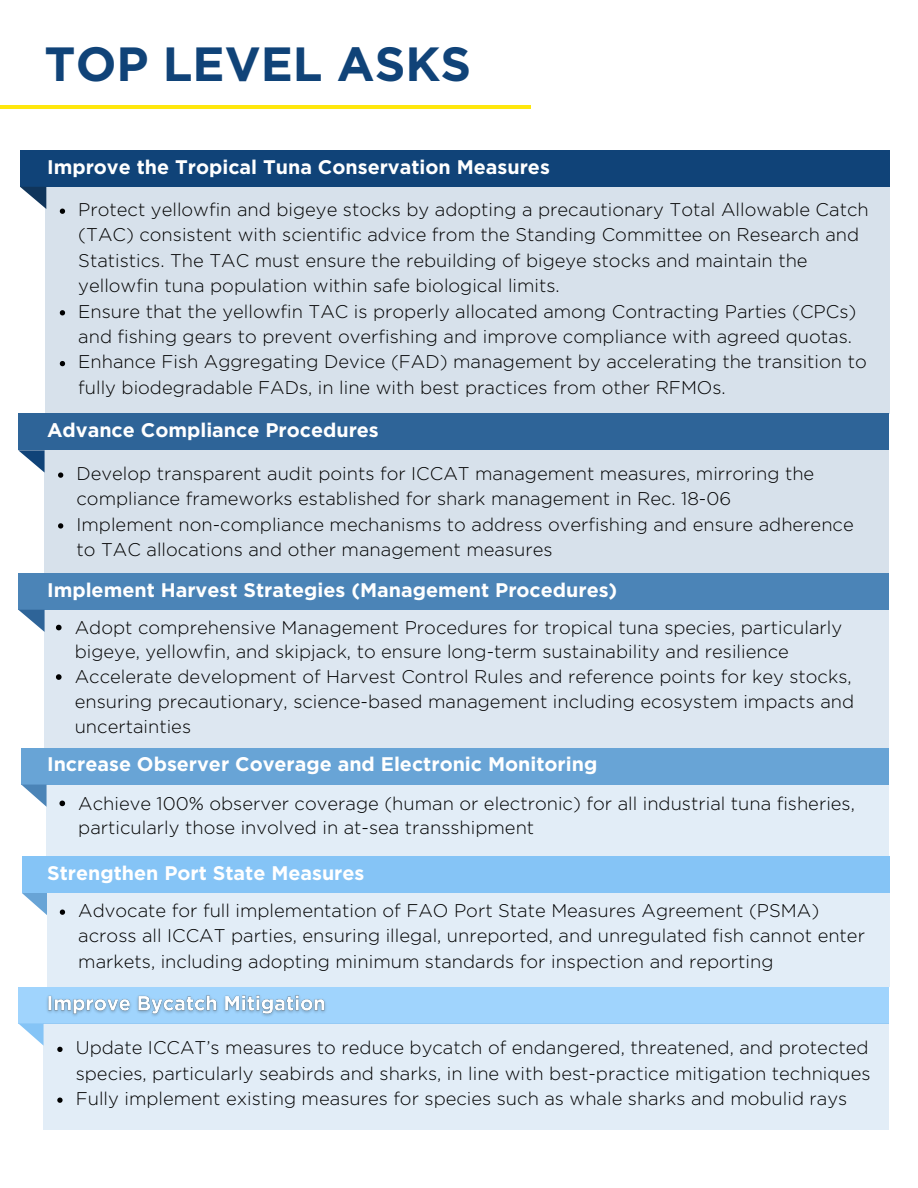
<style>
.page{position:relative;width:918px;height:1188px;background:#fff}
.page>*{position:absolute;margin:0;border:0;box-sizing:border-box;transform-origin:0 0}
.t1{font:700 48px "Gotham";color:#104378}
.t2{font:700 19.65px "Gotham";color:#fff}
.t3{font:300 18.3px/25.3px "Gotham";color:#000}
</style>
<div class="page">
<hr style="left:0;top:105px;width:530px;height:4px;background:#ffe70d">
<div style="left:20px;top:150px;width:869px;height:37px;background:#104378"></div>
<div style="left:18px;top:414px;width:871px;height:36px;background:#2e6498"></div>
<div style="left:18px;top:573px;width:871px;height:37px;background:#4b84b7"></div>
<div style="left:45px;top:187px;width:844px;height:227px;background:#d7e1eb"></div>
<div style="left:45px;top:450px;width:844px;height:123px;background:#d7e1eb"></div>
<div style="left:45px;top:610px;width:844px;height:138px;background:#dde7f1"></div>
<svg style="left:20px;top:187px;width:26px;height:22px"></svg>
<svg style="left:18px;top:450px;width:27px;height:23px"></svg>
<svg style="left:18px;top:610px;width:27px;height:22px"></svg>
<svg style="left:58px;top:472px;width:5px;height:6px"></svg>
<svg style="left:58px;top:523px;width:5px;height:6px"></svg>
<svg style="left:60px;top:209px;width:5px;height:5px"></svg>
<svg style="left:60px;top:310px;width:5px;height:5px"></svg>
<svg style="left:60px;top:361px;width:5px;height:5px"></svg>
<svg style="left:56px;top:625px;width:6px;height:5px"></svg>
<svg style="left:56px;top:674px;width:6px;height:6px"></svg>
<div style="left:21px;top:748px;width:868px;height:37px;background:#68a4d6"></div>
<div style="left:47px;top:785px;width:842px;height:71px;background:#e2edf7"></div>
<svg style="left:22px;top:785px;width:25px;height:22px"></svg>
<div style="left:22px;top:856px;width:867px;height:37px;background:#85c4f6"></div>
<div style="left:47px;top:893px;width:842px;height:94px;background:#e2edf7"></div>
<svg style="left:22px;top:893px;width:25px;height:22px"></svg>
<svg style="left:59px;top:801px;width:6px;height:5px"></svg>
<svg style="left:60px;top:910px;width:5px;height:5px"></svg>
<div style="left:18px;top:987px;width:871px;height:36px;background:#a0d4fd"></div>
<div style="left:44px;top:1023px;width:845px;height:107px;background:#e2edf7"></div>
<svg style="left:18px;top:1023px;width:26px;height:23px"></svg>
<img style="left:47px;top:995px;width:279px;height:21px">
<svg style="left:57px;top:1047px;width:6px;height:5px"></svg>
<svg style="left:57px;top:1098px;width:6px;height:5px"></svg>
<h1 class="t1" style="left:45px;top:42px;width:428px">TOP LEVEL ASKS</h1>
<p class="t2" style="left:47px;top:158px;width:504px">Improve the Tropical Tuna Conservation Measures</p>
<p class="t3" style="left:78px;top:197px;width:792px">Protect yellowfin and bigeye stocks by adopting a precautionary Total Allowable Catch (TAC) consistent with scientific advice from the Standing Committee on Research and Statistics. The TAC must ensure the rebuilding of bigeye stocks and maintain the yellowfin tuna population within safe biological limits.</p>
<p class="t3" style="left:78px;top:298px;width:780px">Ensure that the yellowfin TAC is properly allocated among Contracting Parties (CPCs) and fishing gears to prevent overfishing and improve compliance with agreed quotas.</p>
<p class="t3" style="left:78px;top:349px;width:790px">Enhance Fish Aggregating Device (FAD) management by accelerating the transition to fully biodegradable FADs, in line with best practices from other RFMOs.</p>
<p class="t2" style="left:47px;top:422px;width:333px">Advance Compliance Procedures</p>
<p class="t3" style="left:77px;top:460px;width:739px">Develop transparent audit points for ICCAT management measures, mirroring the compliance frameworks established for shark management in Rec. 18-06</p>
<p class="t3" style="left:77px;top:511px;width:779px">Implement non-compliance mechanisms to address overfishing and ensure adherence to TAC allocations and other management measures</p>
<p class="t2" style="left:47px;top:581px;width:572px">Implement Harvest Strategies (Management Procedures)</p>
<p class="t3" style="left:75px;top:615px;width:769px;line-height:24.8px">Adopt comprehensive Management Procedures for tropical tuna species, particularly bigeye, yellowfin, and skipjack, to ensure long-term sustainability and resilience</p>
<p class="t3" style="left:75px;top:664px;width:781px;line-height:24.8px">Accelerate development of Harvest Control Rules and reference points for key stocks, ensuring precautionary, science-based management including ecosystem impacts and uncertainties</p>
<p class="t2" style="left:47px;top:756px;width:552px">Increase Observer Coverage and Electronic Monitoring</p>
<p class="t3" style="left:78px;top:790px;width:778px;line-height:24.8px">Achieve 100% observer coverage (human or electronic) for all industrial tuna fisheries, particularly those involved in at-sea transshipment</p>
<p class="t2" style="left:47px;top:864px;width:319px">Strengthen Port State Measures</p>
<p class="t3" style="left:78px;top:898px;width:788px">Advocate for full implementation of FAO Port State Measures Agreement (PSMA) across all ICCAT parties, ensuring illegal, unreported, and unregulated fish cannot enter markets, including adopting minimum standards for inspection and reporting</p>
<p class="t3" style="left:76px;top:1035px;width:796px">Update ICCAT’s measures to reduce bycatch of endangered, threatened, and protected species, particularly seabirds and sharks, in line with best-practice mitigation techniques</p>
<p class="t3" style="left:76px;top:1086px;width:773px">Fully implement existing measures for species such as whale sharks and mobulid rays</p>
</div>
